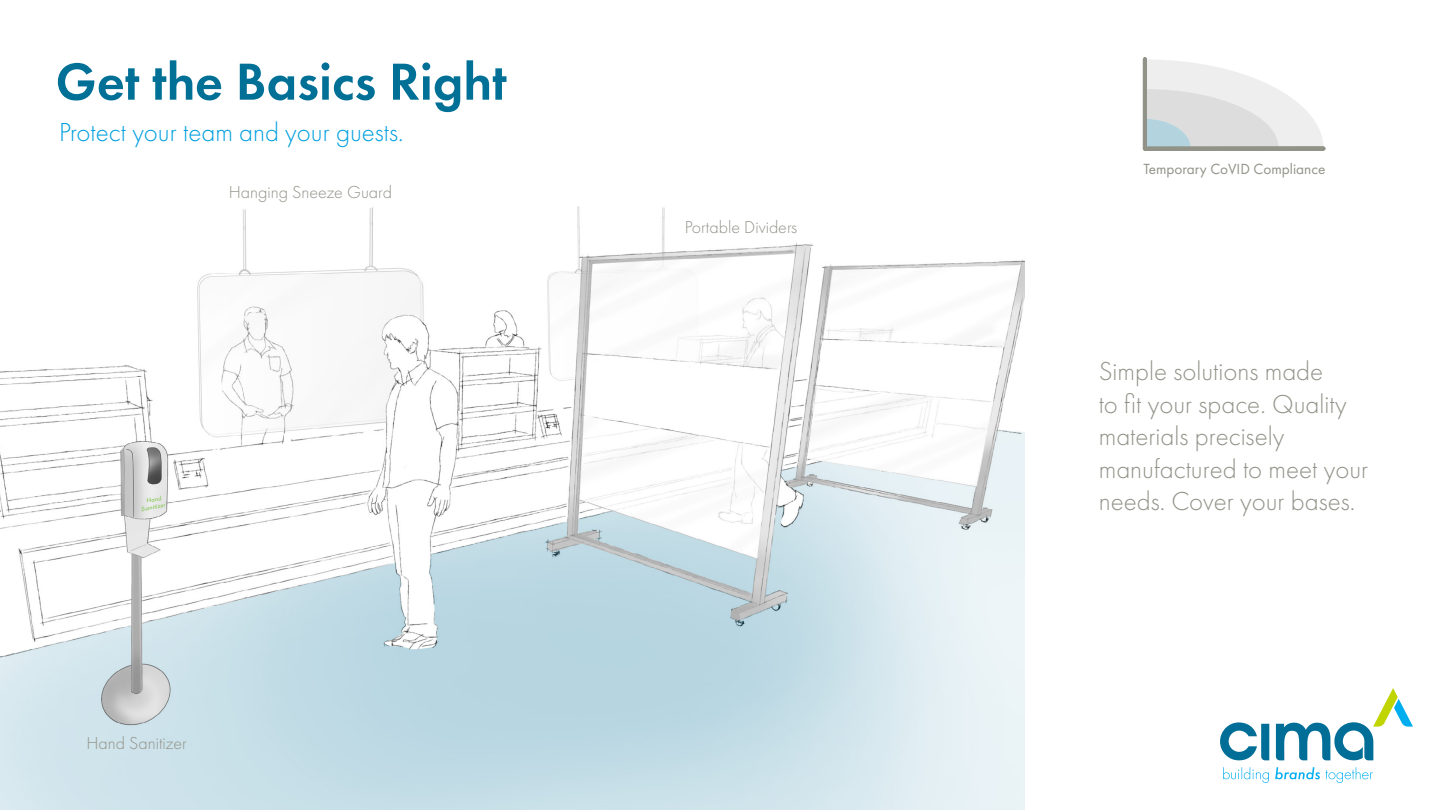
<style>
.page{position:relative;width:1440px;height:810px;background:#fff}
.page>*{position:absolute;margin:0;border:0;box-sizing:border-box;transform-origin:0 0}
.t1{font:600 54px "Futura PT";color:#007096}
.t2{font:300 27px/32.4px "Futura PT";color:#919388}
.t3{font:300 27px "Futura PT";color:#009fdf}
.t4{font:300 18px "Futura PT";color:#919388}
.t5{font:15.23px "Futura PT";color:#919388}
</style>
<div class="page">
<img style="left:0;top:206px;width:1024px;height:604px">
<svg style="left:1142px;top:57px;width:184px;height:94px"></svg>
<svg style="left:1223px;top:767px;width:46px;height:16px"></svg>
<svg style="left:1275px;top:767px;width:98px;height:16px"></svg>
<svg style="left:1276px;top:688px;width:137px;height:73px"></svg>
<svg style="left:1220px;top:722px;width:49px;height:38px"></svg>
<h1 class="t1" style="left:56px;top:48px;width:453px">Get the Basics Right</h1>
<p class="t3" style="left:59px;top:116px;width:346px">Protect your team and your guests.</p>
<p class="t4" style="left:229px;top:182px;width:165px">Hanging Sneeze Guard</p>
<p class="t4" style="left:685px;top:217px;width:114px">Portable Dividers</p>
<p class="t4" style="left:86px;top:733px;width:102px">Hand Sanitizer</p>
<p class="t5" style="left:1144px;top:160px;width:183px">Temporary CoVID Compliance</p>
<p class="t2" style="left:1099px;top:355px;width:271px">Simple solutions made<br>to fit your space. Quality materials precisely manufactured to meet your needs. Cover your bases.</p>
</div>
